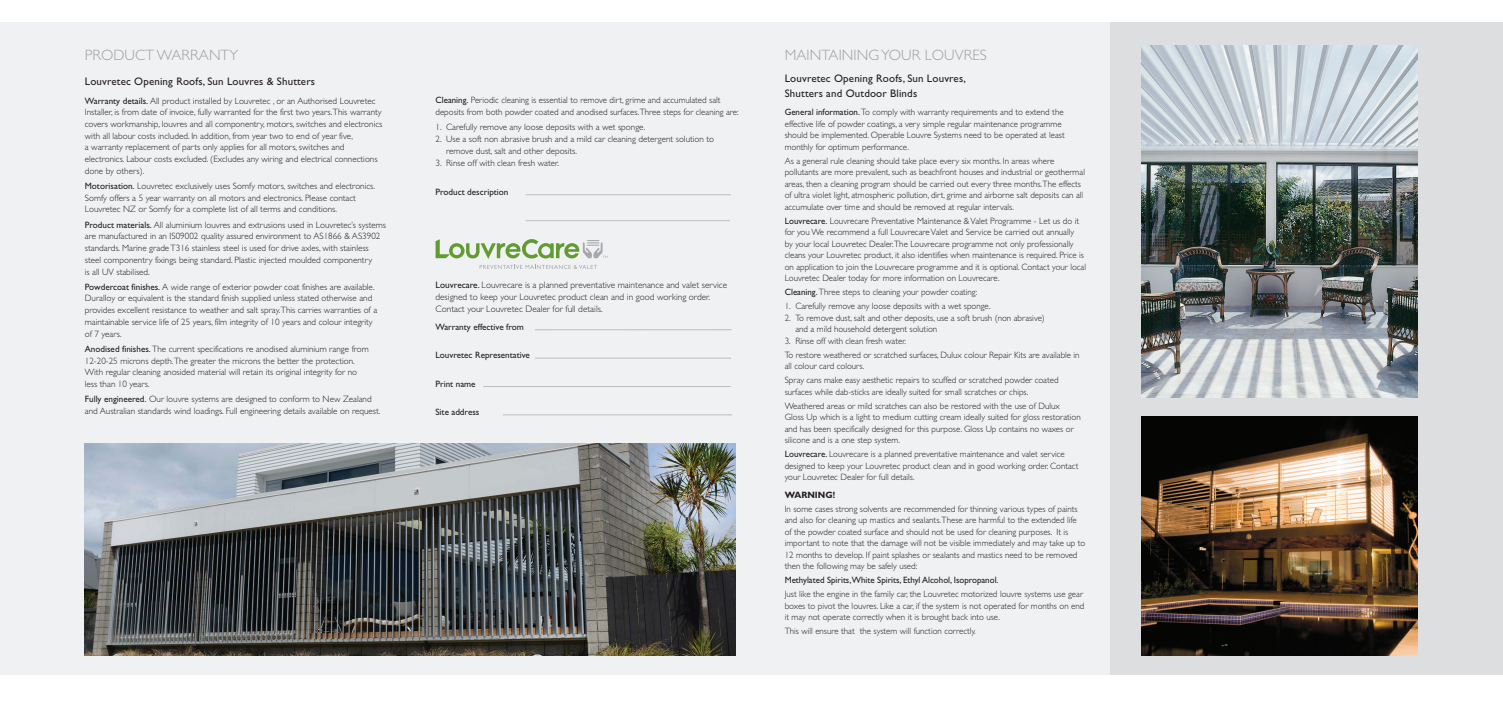
<style>
.page{position:relative;width:1503px;height:724px;background:#fff}
.page>*{position:absolute;margin:0;border:0;box-sizing:border-box;transform-origin:0 0}
.t1{font:300 15px "Gill Sans CE";letter-spacing:.005em;color:#9d9fa2}
.t2{font:11px/14.8px "Gill Sans CE";letter-spacing:.015em;color:#231f20}
.t3{font:300 9.38px/11.9px "Gill Sans CE";color:#231f20}
.t4{font:300 9.12px/11.5px "Gill Sans CE";color:#231f20}
.t5{font:9.12px "Gill Sans CE";color:#231f20}
.t6{font:700 9.12px "Gill Sans Std";color:#231f20}
.s1{font-weight:400}
</style>
<div class="page">
<div style="left:1108px;top:23px;width:394px;height:651px;background:#dddee0"></div>
<div style="left:0;top:23px;width:1109px;height:651px;background:#f0f1f2"></div>
<svg style="left:435px;top:239px;width:172px;height:20px"></svg>
<svg style="left:479px;top:265px;width:118px;height:4px"></svg>
<img style="left:85px;top:443px;width:650px;height:212px">
<img style="left:1141px;top:46px;width:276px;height:351px">
<img style="left:1141px;top:416px;width:276px;height:239px">
<hr style="left:525px;top:194px;width:206px;height:1px;background:#bcbdc0">
<hr style="left:525px;top:220px;width:205px;height:1px;background:#bcbdc0">
<hr style="left:535px;top:329px;width:196px;height:1px;background:#bcbdc0">
<hr style="left:535px;top:358px;width:196px;height:1px;background:#bcbdc0">
<hr style="left:483px;top:386px;width:247px;height:1px;background:#bcbdc0">
<hr style="left:503px;top:414px;width:229px;height:1px;background:#bcbdc0">
<h1 class="t1" style="left:85px;top:47px;width:155px">PRODUCT WARRANTY</h1>
<p class="t2" style="left:85px;top:74px;width:232px">Louvretec Opening Roofs, Sun Louvres &amp; Shutters</p>
<p class="t4" style="left:85px;top:95px;width:299px"><span class="s1">Warranty details.</span> All product installed by Louvretec , or an Authorised Louvretec Installer, is from date of invoice, fully warranted for the first two years.This warranty covers workmanship, louvres and all componentry, motors, switches and electronics with all labour costs included. In addition, from year two to end of year five,<br>a warranty replacement of parts only applies for all motors, switches and electronics. Labour costs excluded. (Excludes any wiring and electrical connections done by others).</p>
<p class="t4" style="left:85px;top:180px;width:292px"><span class="s1">Motorisation.</span> Louvretec exclusively uses Somfy motors, switches and electronics.<br>Somfy offers a 5 year warranty on all motors and electronics. Please contact<br>Louvretec NZ or Somfy for a complete list of all terms and conditions.</p>
<p class="t4" style="left:85px;top:219px;width:303px"><span class="s1">Product materials.</span> All aluminium louvres and extrusions used in Louvretec’s systems are manufactured in an IS09002 quality assured environment to AS1866 &amp; AS3902 standards. Marine grade T316 stainless steel is used for drive axles, with stainless steel componentry fixings being standard. Plastic injected moulded componentry<br>is all UV stabilised.</p>
<p class="t4" style="left:85px;top:281px;width:294px"><span class="s1">Powdercoat finishes.</span> A wide range of exterior powder coat finishes are available.<br>Duralloy or equivalent is the standard finish supplied unless stated otherwise and provides excellent resistance to weather and salt spray.This carries warranties of a maintainable service life of 25 years, film integrity of 10 years and colour integrity of 7 years.</p>
<p class="t4" style="left:85px;top:343px;width:285px"><span class="s1">Anodised finishes.</span> The current specifications re anodised aluminium range from 12-20-25 microns depth.The greater the microns the better the protection.<br>With regular cleaning anosided material will retain its original integrity for no less than 10 years.</p>
<p class="t4" style="left:85px;top:393px;width:297px"><span class="s1">Fully engineered.</span> Our louvre systems are designed to conform to New Zealand and Australian standards wind loadings. Full engineering details available on request.</p>
<p class="t4" style="left:435px;top:94px;width:305px"><span class="s1">Cleaning.</span> Periodic cleaning is essential to remove dirt, grime and accumulated salt deposits from both powder coated and anodised surfaces.Three steps for cleaning are:</p>
<p class="t4" style="left:435px;top:121px;width:211px">1. Carefully remove any loose deposits with a wet sponge.</p>
<p class="t4" style="left:446px;top:133px;width:269px;text-indent:-11px">2. Use a soft non abrasive brush and a mild car cleaning detergent solution to remove dust, salt and other deposits.</p>
<p class="t4" style="left:435px;top:157px;width:125px">3. Rinse off with clean fresh water.</p>
<p class="t5" style="left:435px;top:186px;width:74px">Product description</p>
<p class="t3" style="left:435px;top:279px;width:293px"><span class="s1">Louvrecare.</span> Louvrecare is a planned preventative maintenance and valet service designed to keep your Louvretec product clean and in good working order.<br>Contact your Louvretec Dealer for full details.</p>
<p class="t5" style="left:435px;top:321px;width:90px">Warranty effective from</p>
<p class="t5" style="left:435px;top:350px;width:96px">Louvretec Representative</p>
<p class="t5" style="left:435px;top:378px;width:42px">Print name</p>
<p class="t5" style="left:435px;top:406px;width:45px">Site address</p>
<h1 class="t1" style="left:784px;top:47px;width:204px">MAINTAINING YOUR LOUVRES</h1>
<p class="t2" style="left:784px;top:71px;width:182px">Louvretec Opening Roofs, Sun Louvres,<br>Shutters and Outdoor Blinds</p>
<p class="t4" style="left:784px;top:106px;width:281px"><span class="s1">General information.</span> To comply with warranty requirements and to extend the effective life of powder coatings, a very simple regular maintenance programme should be implemented. Operable Louvre Systems need to be operated at least monthly for optimum performance.</p>
<p class="t4" style="left:784px;top:155px;width:302px">As a general rule cleaning should take place every six months. In areas where pollutants are more prevalent, such as beachfront houses and industrial or geothermal areas, then a cleaning program should be carried out every three months.The effects of ultra violet light, atmospheric pollution, dirt, grime and airborne salt deposits can all accumulate over time and should be removed at regular intervals.</p>
<p class="t4" style="left:784px;top:215px;width:303px"><span class="s1">Louvrecare.</span> Louvrecare Preventative Maintenance &amp; Valet Programme - Let us do it for you We recommend a full Louvrecare Valet and Service be carried out annually<br>by your local Louvretec Dealer.The Louvrecare programme not only professionally cleans your Louvretec product, it also identifies when maintenance is required. Price is on application to join the Louvrecare programme and it is optional. Contact your local Louvretec Dealer today for more information on Louvrecare.</p>
<p class="t4" style="left:784px;top:286px;width:194px"><span class="s1">Cleaning.</span> Three steps to cleaning your powder coating:</p>
<p class="t4" style="left:784px;top:300px;width:207px">1. Carefully remove any loose deposits with a wet sponge.</p>
<p class="t4" style="left:795px;top:312px;width:251px;text-indent:-11px">2. To remove dust, salt and other deposits, use a soft brush (non abrasive) and a mild household detergent solution</p>
<p class="t4" style="left:784px;top:333px;width:296px;line-height:14.1px">3. Rinse off with clean fresh water.<br>To restore weathered or scratched surfaces, Dulux colour Repair Kits are available in</p>
<p class="t4" style="left:784px;top:359px;width:275px;line-height:14.1px">all colour card colours.<br>Spray cans make easy aesthetic repairs to scuffed or scratched powder coated</p>
<p class="t4" style="left:784px;top:384px;width:276px;line-height:14.1px">surfaces while dab-sticks are ideally suited for small scratches or chips.<br>Weathered areas or mild scratches can also be restored with the use of Dulux</p>
<p class="t4" style="left:784px;top:411px;width:297px">Gloss Up which is a light to medium cutting cream ideally suited for gloss restoration and has been specifically designed for this purpose. Gloss Up contains no waxes or silicone and is a one step system.</p>
<p class="t4" style="left:784px;top:448px;width:295px"><span class="s1">Louvrecare.</span> Louvrecare is a planned preventative maintenance and valet service designed to keep your Louvretec product clean and in good working order. Contact your Louvretec Dealer for full details.</p>
<p class="t6" style="left:784px;top:489px;width:52px">WARNING!</p>
<p class="t4" style="left:784px;top:503px;width:302px">In some cases strong solvents are recommended for thinning various types of paints and also for cleaning up mastics and sealants.These are harmful to the extended life of the powder coated surface and should not be used for cleaning purposes. It is important to note that the damage will not be visible immediately and may take up to 12 months to develop. If paint splashes or sealants and mastics need to be removed then the following may be safely used:</p>
<p class="t5" style="left:784px;top:574px;width:215px">Methylated Spirits,White Spirits, Ethyl Alcohol, Isopropanol.</p>
<p class="t4" style="left:784px;top:588px;width:301px">Just like the engine in the family car, the Louvretec motorized louvre systems use gear boxes to pivot the louvres. Like a car, if the system is not operated for months on end it may not operate correctly when it is brought back into use.</p>
<p class="t4" style="left:784px;top:625px;width:193px">This will ensure that the system will function correctly.</p>
</div>
